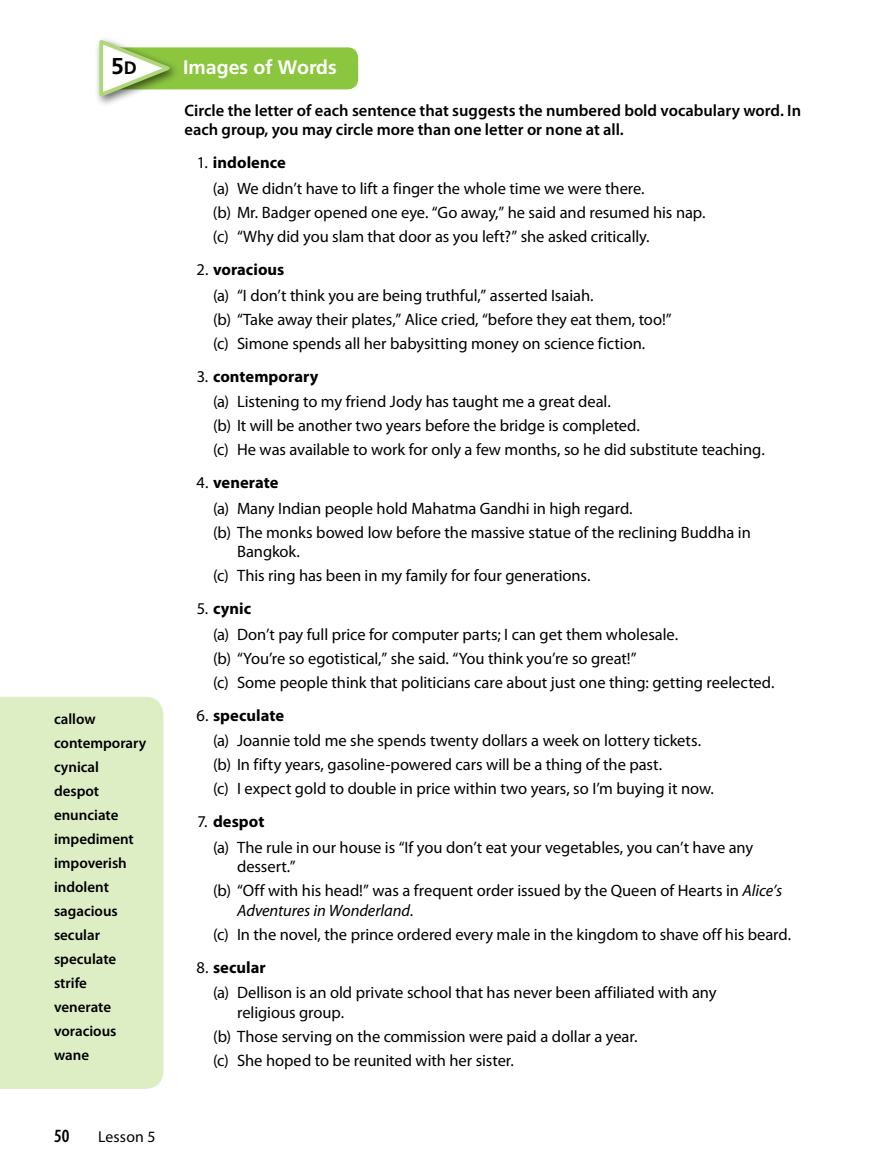
<style>
.page{position:relative;width:891px;height:1175px;background:#fff}
.page>*{position:absolute;margin:0;border:0;box-sizing:border-box;transform-origin:0 0}
.t1{font:700 22.8px "Frutiger";color:#000}
.t2{font:700 19.5px "Frutiger";color:#fff}
.t3{font:600 condensed 18.75px "Myriad Pro";color:#000}
.t4{font:16.5px/24px "Myriad Pro";letter-spacing:-.005em;color:#000}
.t5{font:600 16.5px/19.5px "Myriad Pro";color:#000}
.t6{font:15.75px "Myriad Pro";letter-spacing:.01em;color:#000}
.t7{font:600 15px/24px "Myriad Pro";color:#000}
.s1{font-size:18px}
.s2{font-weight:700}
.s3{font-style:italic}
</style>
<div class="page">
<div style="left:0;top:696px;width:164px;height:393px;background:#ddeec5"></div>
<div style="left:100px;top:47px;width:258px;height:42px;background:#8cc63f;border-radius:10px"></div>
<div style="left:94px;top:35px;width:86px;height:72px;background:#000;opacity:.6"></div>
<svg style="left:97px;top:37px;width:75px;height:61px"></svg>
<h1 class="t1" style="left:111px;top:53px;width:27px">5<span class="s1">D</span></h1>
<p class="t2" style="left:183px;top:56px;width:155px">Images of Words</p>
<p class="t7" style="left:54px;top:706px;width:94px">callow contemporary cynical despot enunciate impediment impoverish indolent sagacious secular speculate strife venerate voracious wane</p>
<p class="t3" style="left:54px;top:1124px;width:17px">50</p>
<p class="t6" style="left:98px;top:1127px;width:59px">Lesson 5</p>
<p class="t5" style="left:184px;top:100px;width:618px">Circle the letter of each sentence that suggests the numbered bold vocabulary word. In each group, you may circle more than one letter or none at all.</p>
<p class="t4" style="left:213px;top:150px;width:433px;line-height:25.5px;text-indent:-16px">1. <span class="s2">indolence<br></span>(a) We didn’t have to lift a finger the whole time we were there.</p>
<p class="t4" style="left:213px;top:200px;width:494px">(b) Mr. Badger opened one eye. “Go away,” he said and resumed his nap. (c) “Why did you slam that door as you left?” she asked critically.</p>
<p class="t4" style="left:213px;top:256px;width:382px;line-height:25.5px;text-indent:-16px">2. <span class="s2">voracious<br></span>(a) “I don’t think you are being truthful,” asserted Isaiah.</p>
<p class="t4" style="left:213px;top:307px;width:460px">(b) “Take away their plates,” Alice cried, “before they eat them, too!” (c) Simone spends all her babysitting money on science fiction.</p>
<p class="t4" style="left:213px;top:363px;width:399px;line-height:25.5px;text-indent:-16px">3. <span class="s2">contemporary<br></span>(a) Listening to my friend Jody has taught me a great deal.</p>
<p class="t4" style="left:213px;top:413px;width:553px">(b) It will be another two years before the bridge is completed.<br>(c) He was available to work for only a few months, so he did substitute teaching.</p>
<p class="t4" style="left:213px;top:469px;width:421px;line-height:25.5px;text-indent:-16px">4. <span class="s2">venerate<br></span>(a) Many Indian people hold Mahatma Gandhi in high regard.</p>
<p class="t4" style="left:237px;top:522px;width:515px;line-height:19.5px;text-indent:-24px">(b) The monks bowed low before the massive statue of the reclining Buddha in<br>Bangkok.</p>
<p class="t4" style="left:213px;top:563px;width:379px">(c) This ring has been in my family for four generations.</p>
<p class="t4" style="left:213px;top:595px;width:467px;line-height:25.5px;text-indent:-16px">5. <span class="s2">cynic<br></span>(a) Don’t pay full price for computer parts; I can get them wholesale.</p>
<p class="t4" style="left:213px;top:646px;width:563px">(b) “You’re so egotistical,” she said. “You think you’re so great!”<br>(c) Some people think that politicians care about just one thing: getting reelected.</p>
<p class="t4" style="left:213px;top:702px;width:490px;line-height:25.5px;text-indent:-16px">6. <span class="s2">speculate<br></span>(a) Joannie told me she spends twenty dollars a week on lottery tickets.</p>
<p class="t4" style="left:213px;top:752px;width:502px">(b) In fifty years, gasoline-powered cars will be a thing of the past.<br>(c) I expect gold to double in price within two years, so I’m buying it now.</p>
<p class="t4" style="left:213px;top:808px;width:542px;line-height:25.5px;text-indent:-16px">7. <span class="s2">despot<br></span>(a) The rule in our house is “If you don’t eat your vegetables, you can’t have any</p>
<p class="t4" style="left:213px;top:854px;width:571px;text-indent:24px">dessert.”<br>(b) “Off with his head!” was a frequent order issued by the Queen of Hearts in <span class="s3">Alice’s</span></p>
<p class="t4" style="left:213px;top:898px;width:580px;text-indent:24px"><span class="s3">Adventures in Wonderland</span>.<br>(c) In the novel, the prince ordered every male in the kingdom to shave off his beard.</p>
<p class="t4" style="left:213px;top:954px;width:505px;line-height:25.5px;text-indent:-16px">8. <span class="s2">secular<br></span>(a) Dellison is an old private school that has never been affiliated with any</p>
<p class="t4" style="left:213px;top:1000px;width:426px;text-indent:24px">religious group.<br>(b) Those serving on the commission were paid a dollar a year. (c) She hoped to be reunited with her sister.</p>
</div>
